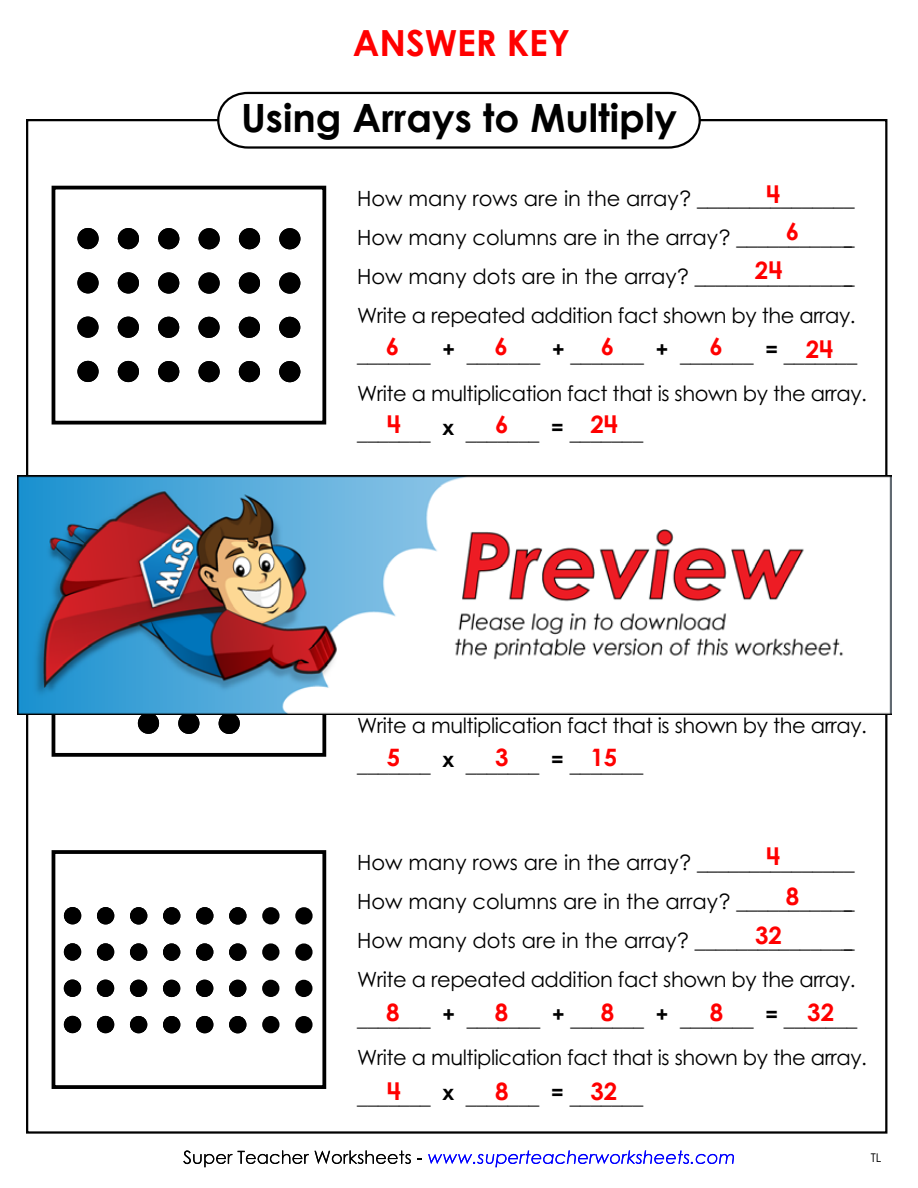
<style>
.page{position:relative;width:918px;height:1188px;background:#fff}
.page>*{position:absolute;margin:0;border:0;box-sizing:border-box;transform-origin:0 0}
.t1{font:700 39px "Century Gothic 2";color:#000}
.t2{font:700 36px "Century Gothic 2";color:#f00}
.t3{font:700 24px "Century STW4";color:#f00}
.t4{font:21px/39px "Century STW4";letter-spacing:-.02em;color:#000;text-align:justify}
.t5{font:700 21px "Century STW4";color:#000}
.t6{font:12px "Century STW3";color:#000}
</style>
<div class="page">
<svg style="left:216px;top:91px;width:486px;height:58px"></svg>
<svg style="left:183px;top:1150px;width:126px;height:17px"></svg>
<svg style="left:315px;top:1150px;width:96px;height:14px"></svg>
<svg style="left:428px;top:1150px;width:306px;height:17px"></svg>
<div style="left:77px;top:317px;width:22px;height:21px;background:#000;border-radius:50%"></div>
<div style="left:118px;top:317px;width:21px;height:21px;background:#000;border-radius:50%"></div>
<div style="left:158px;top:317px;width:21px;height:21px;background:#000;border-radius:50%"></div>
<div style="left:198px;top:317px;width:22px;height:21px;background:#000;border-radius:50%"></div>
<div style="left:239px;top:317px;width:21px;height:21px;background:#000;border-radius:50%"></div>
<div style="left:279px;top:317px;width:21px;height:21px;background:#000;border-radius:50%"></div>
<div style="left:77px;top:272px;width:22px;height:21px;background:#000;border-radius:50%"></div>
<div style="left:118px;top:272px;width:21px;height:22px;background:#000;border-radius:50%"></div>
<div style="left:158px;top:272px;width:21px;height:22px;background:#000;border-radius:50%"></div>
<div style="left:198px;top:272px;width:22px;height:22px;background:#000;border-radius:50%"></div>
<div style="left:239px;top:272px;width:21px;height:22px;background:#000;border-radius:50%"></div>
<div style="left:279px;top:272px;width:21px;height:22px;background:#000;border-radius:50%"></div>
<div style="left:77px;top:361px;width:22px;height:21px;background:#000;border-radius:50%"></div>
<div style="left:118px;top:361px;width:21px;height:21px;background:#000;border-radius:50%"></div>
<div style="left:158px;top:361px;width:21px;height:21px;background:#000;border-radius:50%"></div>
<div style="left:198px;top:361px;width:22px;height:21px;background:#000;border-radius:50%"></div>
<div style="left:239px;top:361px;width:21px;height:21px;background:#000;border-radius:50%"></div>
<div style="left:279px;top:361px;width:21px;height:21px;background:#000;border-radius:50%"></div>
<div style="left:77px;top:228px;width:22px;height:21px;background:#000;border-radius:50%"></div>
<div style="left:118px;top:228px;width:21px;height:21px;background:#000;border-radius:50%"></div>
<div style="left:158px;top:228px;width:21px;height:21px;background:#000;border-radius:50%"></div>
<div style="left:199px;top:228px;width:21px;height:21px;background:#000;border-radius:50%"></div>
<div style="left:239px;top:228px;width:21px;height:21px;background:#000;border-radius:50%"></div>
<div style="left:279px;top:228px;width:21px;height:21px;background:#000;border-radius:50%"></div>
<div style="left:52px;top:186px;width:274px;height:239px;border:4px solid #000"></div>
<div style="left:138px;top:713px;width:21px;height:21px;background:#000;border-radius:50%"></div>
<div style="left:178px;top:713px;width:21px;height:21px;background:#000;border-radius:50%"></div>
<div style="left:219px;top:713px;width:21px;height:21px;background:#000;border-radius:50%"></div>
<div style="left:52px;top:518px;width:274px;height:239px;border:4px solid #000"></div>
<div style="left:64px;top:980px;width:17px;height:17px;background:#000;border-radius:50%"></div>
<div style="left:97px;top:980px;width:17px;height:17px;background:#000;border-radius:50%"></div>
<div style="left:130px;top:980px;width:17px;height:17px;background:#000;border-radius:50%"></div>
<div style="left:163px;top:980px;width:17px;height:17px;background:#000;border-radius:50%"></div>
<div style="left:196px;top:980px;width:17px;height:17px;background:#000;border-radius:50%"></div>
<div style="left:229px;top:980px;width:17px;height:17px;background:#000;border-radius:50%"></div>
<div style="left:64px;top:943px;width:17px;height:18px;background:#000;border-radius:50%"></div>
<div style="left:97px;top:943px;width:17px;height:18px;background:#000;border-radius:50%"></div>
<div style="left:130px;top:943px;width:17px;height:18px;background:#000;border-radius:50%"></div>
<div style="left:163px;top:943px;width:17px;height:18px;background:#000;border-radius:50%"></div>
<div style="left:196px;top:943px;width:17px;height:18px;background:#000;border-radius:50%"></div>
<div style="left:229px;top:943px;width:17px;height:18px;background:#000;border-radius:50%"></div>
<div style="left:64px;top:1016px;width:17px;height:17px;background:#000;border-radius:50%"></div>
<div style="left:97px;top:1016px;width:17px;height:17px;background:#000;border-radius:50%"></div>
<div style="left:130px;top:1016px;width:17px;height:17px;background:#000;border-radius:50%"></div>
<div style="left:163px;top:1016px;width:17px;height:17px;background:#000;border-radius:50%"></div>
<div style="left:196px;top:1016px;width:17px;height:17px;background:#000;border-radius:50%"></div>
<div style="left:229px;top:1016px;width:17px;height:17px;background:#000;border-radius:50%"></div>
<div style="left:64px;top:907px;width:17px;height:17px;background:#000;border-radius:50%"></div>
<div style="left:97px;top:907px;width:17px;height:17px;background:#000;border-radius:50%"></div>
<div style="left:130px;top:907px;width:17px;height:17px;background:#000;border-radius:50%"></div>
<div style="left:163px;top:907px;width:17px;height:18px;background:#000;border-radius:50%"></div>
<div style="left:196px;top:907px;width:17px;height:17px;background:#000;border-radius:50%"></div>
<div style="left:229px;top:907px;width:17px;height:18px;background:#000;border-radius:50%"></div>
<div style="left:262px;top:980px;width:17px;height:17px;background:#000;border-radius:50%"></div>
<div style="left:295px;top:980px;width:18px;height:17px;background:#000;border-radius:50%"></div>
<div style="left:262px;top:943px;width:18px;height:18px;background:#000;border-radius:50%"></div>
<div style="left:295px;top:943px;width:18px;height:18px;background:#000;border-radius:50%"></div>
<div style="left:262px;top:1016px;width:18px;height:17px;background:#000;border-radius:50%"></div>
<div style="left:295px;top:1016px;width:18px;height:17px;background:#000;border-radius:50%"></div>
<div style="left:262px;top:907px;width:18px;height:17px;background:#000;border-radius:50%"></div>
<div style="left:295px;top:907px;width:18px;height:18px;background:#000;border-radius:50%"></div>
<div style="left:52px;top:850px;width:274px;height:239px;border:4px solid #000"></div>
<img style="left:17px;top:475px;width:875px;height:239px">
<h2 class="t2" style="left:353px;top:15px;width:219px">ANSWER KEY</h2>
<h1 class="t1" style="left:241px;top:88px;width:438px">Using Arrays to Multiply</h1>
<p class="t3" style="left:766px;top:176px;width:15px">4</p>
<p class="t4" style="left:357px;top:178px;width:500px">How many rows are in the array? _______________ How many columns are in the array? ____________ How many dots are in the array? _______________ Write a repeated addition fact shown by the array.</p>
<p class="t5" style="left:357px;top:338px;width:502px">_______ + _______ + _______ + _______ = _______</p>
<p class="t4" style="left:357px;top:373px;width:511px">Write a multiplication fact that is shown by the array.</p>
<p class="t5" style="left:357px;top:416px;width:287px">_______ x _______ = _______</p>
<p class="t3" style="left:786px;top:213px;width:15px">6</p>
<p class="t3" style="left:755px;top:253px;width:28px">24</p>
<p class="t3" style="left:386px;top:328px;width:15px">6</p>
<p class="t3" style="left:494px;top:328px;width:15px">6</p>
<p class="t3" style="left:601px;top:328px;width:15px">6</p>
<p class="t3" style="left:709px;top:328px;width:15px">6</p>
<p class="t3" style="left:806px;top:331px;width:28px">24</p>
<p class="t3" style="left:387px;top:406px;width:15px">4</p>
<p class="t3" style="left:495px;top:406px;width:15px">6</p>
<p class="t3" style="left:590px;top:406px;width:28px">24</p>
<p class="t4" style="left:357px;top:705px;width:511px">Write a multiplication fact that is shown by the array.</p>
<p class="t5" style="left:357px;top:748px;width:287px">_______ x _______ = _______</p>
<p class="t3" style="left:387px;top:740px;width:15px">5</p>
<p class="t3" style="left:495px;top:740px;width:15px">3</p>
<p class="t3" style="left:591px;top:740px;width:28px">15</p>
<p class="t3" style="left:766px;top:838px;width:15px">4</p>
<p class="t4" style="left:357px;top:843px;width:500px">How many rows are in the array? _______________ How many columns are in the array? ____________ How many dots are in the array? _______________ Write a repeated addition fact shown by the array.</p>
<p class="t5" style="left:357px;top:1002px;width:502px">_______ + _______ + _______ + _______ = _______</p>
<p class="t4" style="left:357px;top:1038px;width:511px">Write a multiplication fact that is shown by the array.</p>
<p class="t5" style="left:357px;top:1080px;width:287px">_______ x _______ = _______</p>
<p class="t3" style="left:786px;top:878px;width:15px">8</p>
<p class="t3" style="left:755px;top:917px;width:28px">32</p>
<p class="t3" style="left:386px;top:994px;width:15px">8</p>
<p class="t3" style="left:495px;top:994px;width:15px">8</p>
<p class="t3" style="left:601px;top:994px;width:15px">8</p>
<p class="t3" style="left:710px;top:994px;width:15px">8</p>
<p class="t3" style="left:807px;top:994px;width:28px">32</p>
<p class="t3" style="left:387px;top:1073px;width:15px">4</p>
<p class="t3" style="left:495px;top:1073px;width:15px">8</p>
<p class="t3" style="left:591px;top:1073px;width:28px">32</p>
<p class="t6" style="left:871px;top:1149px;width:12px">TL</p>
</div>
